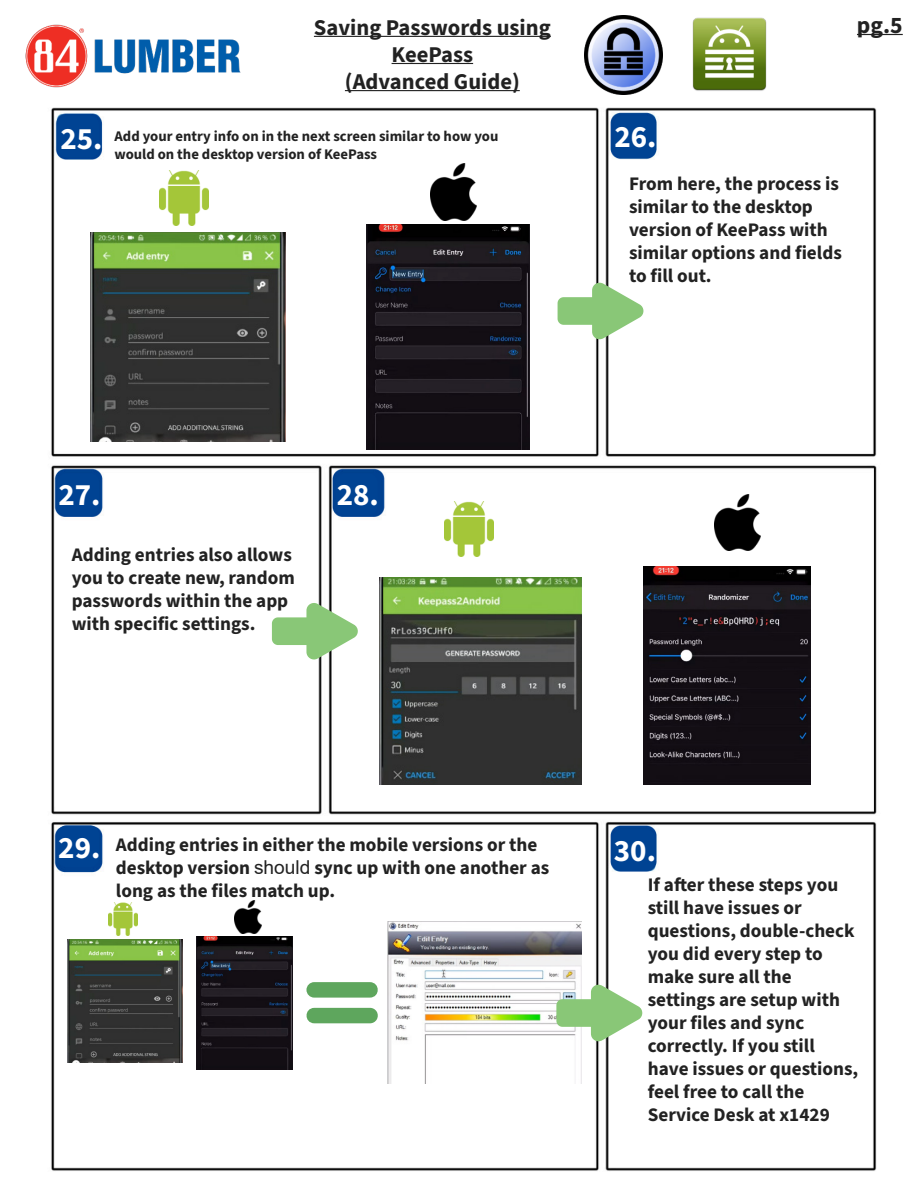
<style>
.page{position:relative;width:918px;height:1188px;background:#fff}
.page>*{position:absolute;margin:0;border:0;box-sizing:border-box;transform-origin:0 0}
.t1{font:700 31.05px "Source Sans 3";color:#fff}
.t2{font:700 23.62px "Source Sans 3";color:#222}
.t3{font:700 22.5px/27.2px "Source Sans 3";color:#222;text-align:center}
.t4{font:700 19.12px/22.9px "Source Sans 3";color:#222}
.t5{font:700 14.62px/17.6px "Source Sans 3";color:#222}
.s1{font-size:31.05px;color:#fff}
.s2{font-family:"Arial";font-weight:400}
</style>
<div class="page">
<img style="left:51px;top:15px;width:852px;height:1156px">
<svg style="left:272px;top:601px;width:87px;height:60px"></svg>
<img style="left:388px;top:922px;width:193px;height:162px">
<svg style="left:556px;top:983px;width:88px;height:60px"></svg>
<svg style="left:558px;top:281px;width:87px;height:60px"></svg>
<div style="left:57px;top:116px;width:42px;height:42px;background:#004393"></div>
<div style="left:614px;top:116px;width:41px;height:42px;background:#004393"></div>
<div style="left:57px;top:825px;width:42px;height:42px;background:#004393"></div>
<img style="left:430px;top:164px;width:46px;height:56px">
<img style="left:160px;top:171px;width:49px;height:55px">
<img style="left:366px;top:225px;width:164px;height:224px">
<img style="left:90px;top:232px;width:195px;height:209px">
<div style="left:57px;top:473px;width:42px;height:42px;background:#004393"></div>
<div style="left:336px;top:473px;width:42px;height:42px;background:#004393"></div>
<div style="left:613px;top:829px;width:42px;height:42px;background:#004393"></div>
<img style="left:643px;top:567px;width:168px;height:217px">
<img style="left:380px;top:577px;width:201px;height:207px">
<img style="left:715px;top:494px;width:46px;height:57px">
<img style="left:445px;top:501px;width:48px;height:55px">
<img style="left:234px;top:900px;width:27px;height:34px">
<img style="left:109px;top:903px;width:28px;height:32px">
<img style="left:196px;top:936px;width:97px;height:133px">
<img style="left:67px;top:939px;width:116px;height:124px">
<svg style="left:304px;top:982px;width:76px;height:41px"></svg>
<hr style="left:314px;top:36px;width:237px;height:1px;background:#222">
<hr style="left:392px;top:63px;width:81px;height:1px;background:#222">
<hr style="left:345px;top:90px;width:175px;height:1px;background:#222">
<img style="left:584px;top:16px;width:79px;height:78px">
<img style="left:689px;top:15px;width:81px;height:79px">
<hr style="left:857px;top:34px;width:46px;height:1px;background:#222">
<div style="left:7px;top:3px;width:259px;height:99px;background:#fff"></div>
<img style="left:25px;top:24px;width:216px;height:64px">
<p class="t3" style="left:314px;top:14px;width:238px">Saving Passwords using<br>KeePass<br>(Advanced Guide)</p>
<p class="t2" style="left:857px;top:9px;width:47px">pg.5</p>
<p class="t5" style="left:114px;top:128px;width:386px;text-indent:-54px"><span class="s1">25.</span> Add your entry info on in the next screen similar to how you would on the desktop version of KeePass</p>
<h1 class="t1" style="left:615px;top:116px;width:44px">26.</h1>
<h1 class="t1" style="left:58px;top:473px;width:44px">27.</h1>
<h1 class="t1" style="left:337px;top:473px;width:44px">28.</h1>
<p class="t4" style="left:72px;top:544px;width:225px">Adding entries also allows you to create new, random passwords within the app with specific settings.</p>
<p class="t4" style="left:629px;top:173px;width:214px">From here, the process is similar to the desktop version of KeePass with similar options and fields to fill out.</p>
<h1 class="t1" style="left:58px;top:826px;width:44px">29.</h1>
<p class="t4" style="left:116px;top:834px;width:435px">Adding entries in either the mobile versions or the desktop version <span class="s2">should</span> sync up with one another as long as the files match up.</p>
<h1 class="t1" style="left:614px;top:829px;width:44px">30.</h1>
<p class="t4" style="left:648px;top:874px;width:212px">If after these steps you still have issues or questions, double-check you did every step to make sure all the settings are setup with your files and sync correctly. If you still have issues or questions, feel free to call the<br>Service Desk at x1429</p>
</div>
